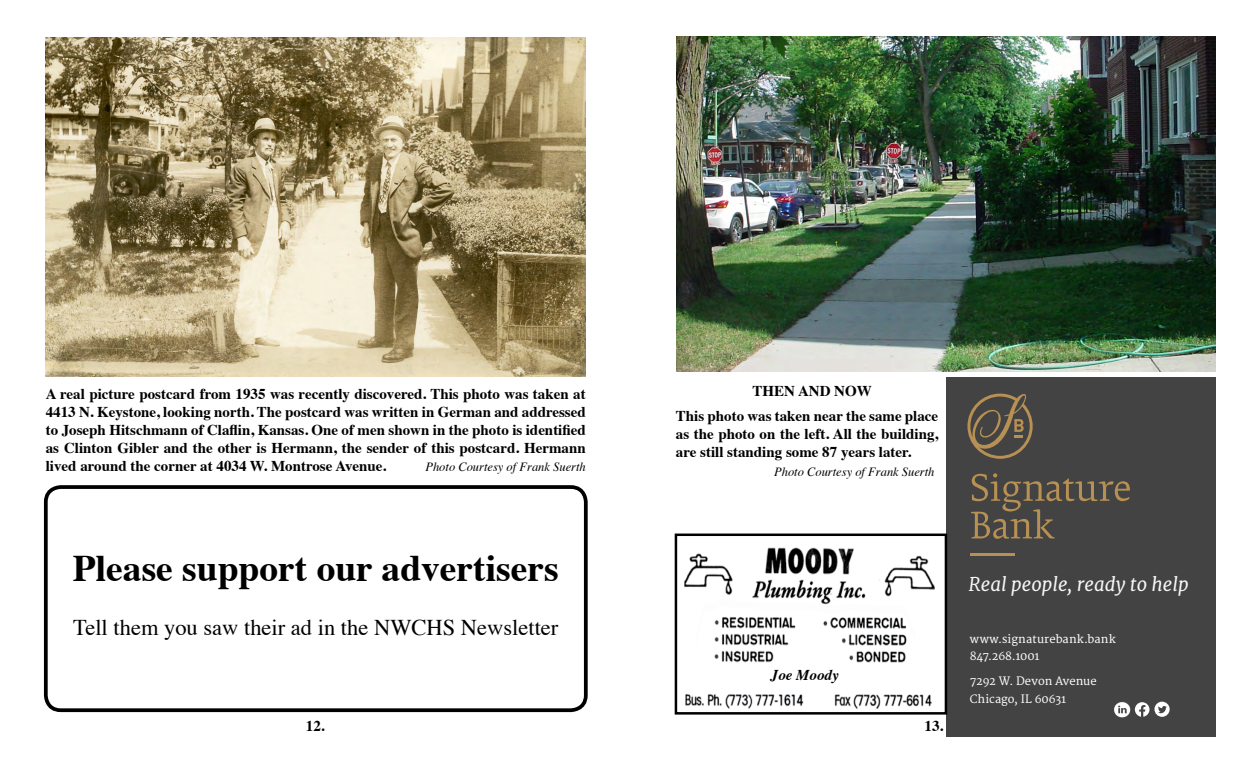
<style>
.page{position:relative;width:1260px;height:765px;background:#fff}
.page>*{position:absolute;margin:0;border:0;box-sizing:border-box;transform-origin:0 0}
.t1{font:700 37.5px "Times";color:#000}
.t2{font:22.5px "Times";color:#000}
.t3{font:italic 18.75px "Merriweather";color:#f8f7f8}
.t4{font:700 15px/18px "Times";color:#000;text-align:justify}
.t5{font:italic 700 15px "Times";color:#000}
.t6{font:italic 12.5px "Times";color:#000}
.t7{font:11.25px/17.5px "Merriweather";color:#fff}
</style>
<div class="page">
<img style="left:46px;top:38px;width:540px;height:338px">
<img style="left:676px;top:37px;width:540px;height:335px">
<div style="left:946px;top:377px;width:270px;height:360px;background:#434343"></div>
<svg style="left:971px;top:473px;width:159px;height:66px"></svg>
<svg style="left:967px;top:393px;width:66px;height:66px"></svg>
<hr style="left:971px;top:554px;width:44px;height:2px;background:#b79053">
<svg style="left:1135px;top:702px;width:35px;height:15px"></svg>
<img style="left:1114px;top:702px;width:16px;height:16px">
<img style="left:684px;top:547px;width:251px;height:162px">
<div style="left:675px;top:534px;width:272px;height:181px;border:2px solid #000"></div>
<div style="left:44px;top:485px;width:544px;height:227px;border:4px solid #000;border-radius:15px"></div>
<p class="t4" style="left:46px;top:384px;width:542px">A real picture postcard from 1935 was recently discovered. This photo was taken at 4413 N. Keystone, looking north. The postcard was written in German and addressed to Joseph Hitschmann of Claflin, Kansas. One of men shown in the photo is identified as Clinton Gibler and the other is Hermann, the sender of this postcard. Hermann lived around the corner at 4034 W. Montrose Avenue.</p>
<p class="t6" style="left:425px;top:456px;width:162px">Photo Courtesy of Frank Suerth</p>
<p class="t4" style="left:753px;top:381px;width:121px">THEN AND NOW</p>
<p class="t4" style="left:676px;top:406px;width:264px">This photo was taken near the same place as the photo on the left. All the building, are still standing some 87 years later.</p>
<p class="t6" style="left:774px;top:461px;width:162px">Photo Courtesy of Frank Suerth</p>
<h1 class="t1" style="left:73px;top:533px;width:487px">Please support our advertisers</h1>
<h2 class="t2" style="left:73px;top:607px;width:487px">Tell them you saw their ad in the NWCHS Newsletter</h2>
<p class="t5" style="left:771px;top:661px;width:69px">Joe Moody</p>
<p class="t4" style="left:306px;top:716px;width:20px">12.</p>
<p class="t4" style="left:925px;top:716px;width:20px">13.</p>
<p class="t3" style="left:968px;top:572px;width:222px">Real people, ready to help</p>
<p class="t7" style="left:970px;top:630px;width:148px">www.signaturebank.bank<br>847.268.1001</p>
<p class="t7" style="left:970px;top:673px;width:128px">7292 W. Devon Avenue<br>Chicago, IL 60631</p>
</div>
